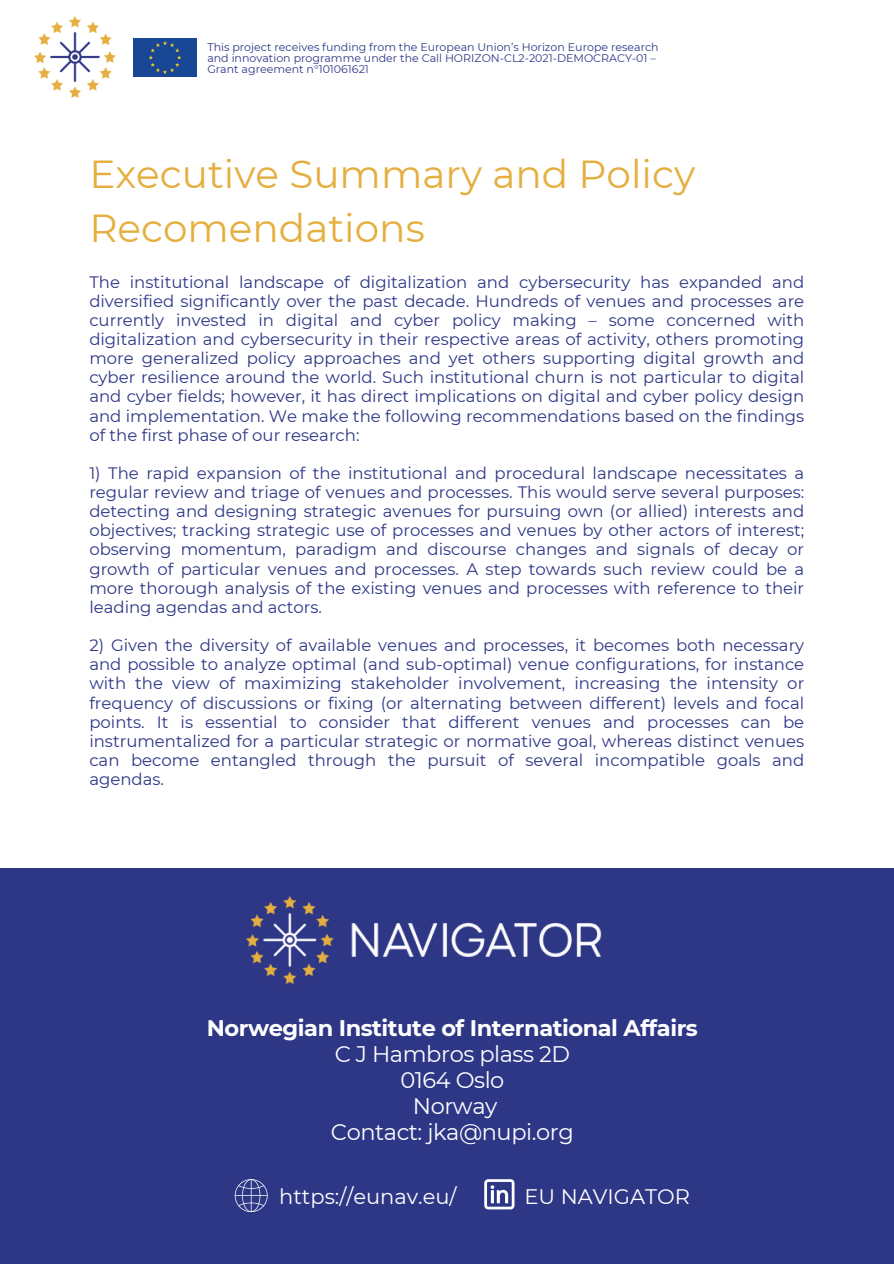
<style>
.page{position:relative;width:894px;height:1264px;background:#fff}
.page>*{position:absolute;margin:0;border:0;box-sizing:border-box;transform-origin:0 0}
.t1{font:39px/54px "Montserrat";color:#e5af40}
.t2{font:22.5px/25.8px "Montserrat";letter-spacing:-.02em;color:#fff;text-align:center}
.t3{font:21px "Montserrat";color:#fff}
.t4{font:16.5px/19.2px "Montserrat";color:#2e3786;text-align:justify}
.t5{font:10.95px/11.2px "Montserrat";color:#2e3786}
.s1{font-weight:700}
</style>
<div class="page">
<img style="left:134px;top:38px;width:63px;height:39px">
<img style="left:34px;top:17px;width:81px;height:81px">
<div style="left:0;top:868px;width:893px;height:395px;background:#2e3786"></div>
<svg style="left:235px;top:1179px;width:32px;height:32px"></svg>
<img style="left:247px;top:896px;width:354px;height:88px">
<svg style="left:484px;top:1179px;width:30px;height:30px"></svg>
<h4 class="t5" style="left:207px;top:41px;width:453px">This project receives funding from the European Union’s Horizon Europe research and innovation programme under the Call HORIZON-CL2-2021-DEMOCRACY-01 –<br>Grant agreement n°101061621</h4>
<p class="t1" style="left:89px;top:147px;width:607px">Executive Summary and Policy<br>Recomendations</p>
<p class="t4" style="left:89px;top:272px;width:716px">The institutional landscape of digitalization and cybersecurity has expanded and diversified significantly over the past decade. Hundreds of venues and processes are currently invested in digital and cyber policy making – some concerned with digitalization and cybersecurity in their respective areas of activity, others promoting more generalized policy approaches and yet others supporting digital growth and cyber resilience around the world. Such institutional churn is not particular to digital and cyber fields; however, it has direct implications on digital and cyber policy design and implementation. We make the following recommendations based on the findings of the first phase of our research:</p>
<p class="t4" style="left:89px;top:463px;width:716px">1) The rapid expansion of the institutional and procedural landscape necessitates a regular review and triage of venues and processes. This would serve several purposes: detecting and designing strategic avenues for pursuing own (or allied) interests and objectives; tracking strategic use of processes and venues by other actors of interest; observing momentum, paradigm and discourse changes and signals of decay or growth of particular venues and processes. A step towards such review could be a more thorough analysis of the existing venues and processes with reference to their leading agendas and actors.</p>
<h1 class="t4" style="left:89px;top:635px;width:716px">2) Given the diversity of available venues and processes, it becomes both necessary and possible to analyze optimal (and sub-optimal) venue configurations, for instance with the view of maximizing stakeholder involvement, increasing the intensity or frequency of discussions or fixing (or alternating between different) levels and focal points. It is essential to consider that different venues and processes can be instrumentalized for a particular strategic or normative goal, whereas distinct venues can become entangled through the pursuit of several incompatible goals and agendas.</h1>
<h4 class="t2" style="left:207px;top:1015px;width:492px"><span class="s1">Norwegian Institute of International Affairs<br></span>C J Hambros plass 2D<br>0164 Oslo<br>Norway<br>Contact: jka@nupi.org</h4>
<h4 class="t3" style="left:279px;top:1183px;width:179px">https://eunav.eu/</h4>
<p class="t3" style="left:524px;top:1183px;width:167px">EU NAVIGATOR</p>
</div>
